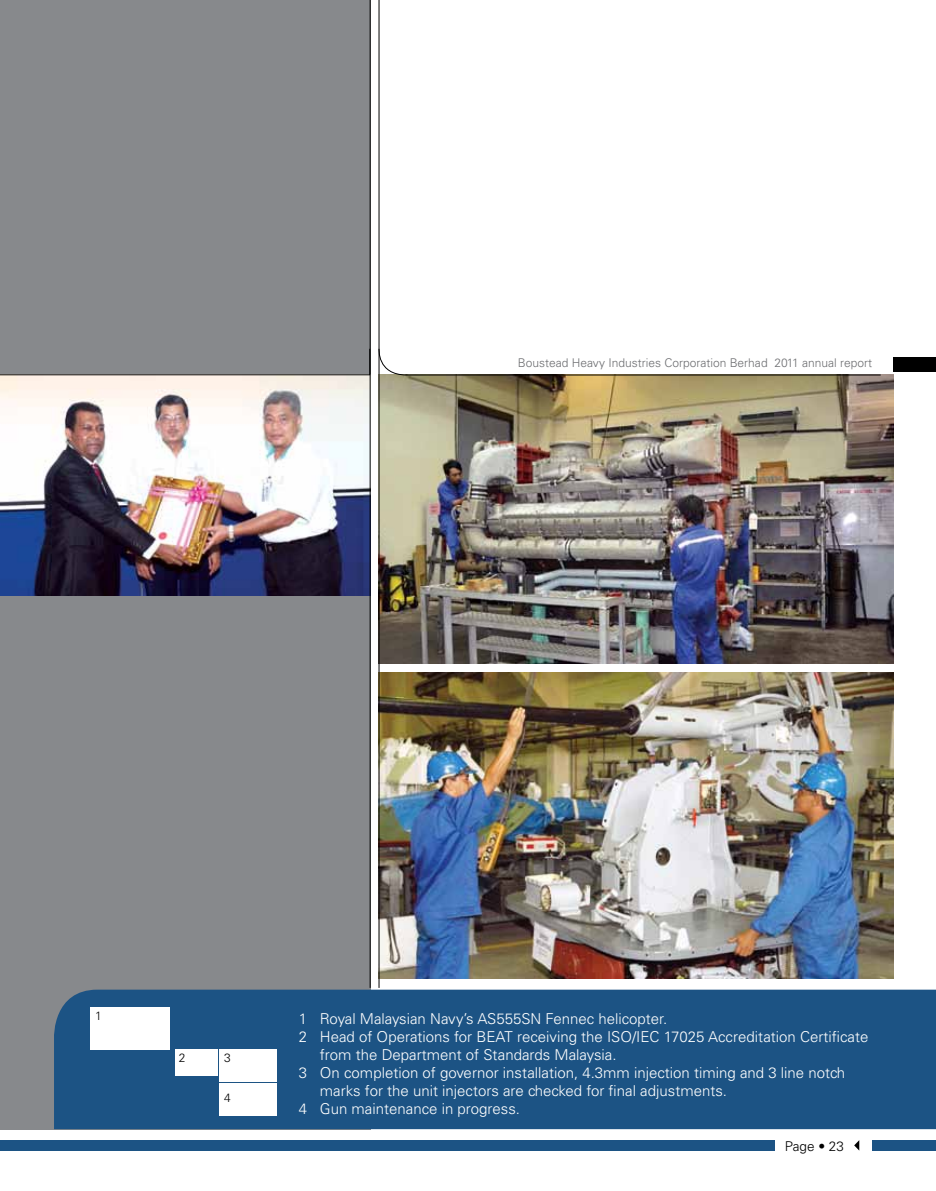
<style>
.page{position:relative;width:936px;height:1191px;background:#fff}
.page>*{position:absolute;margin:0;border:0;box-sizing:border-box;transform-origin:0 0}
.t1{font:300 15px "Univers";color:#fff}
.t2{font:300 13.5px "Univers";color:#000}
.t3{font:300 12px "Univers";color:#6d6e71}
.t4{font:300 12px "Univers";color:#000}
</style>
<div class="page">
<div style="left:0;top:0;width:370px;height:1129px;background:#87898c"></div>
<div style="left:54px;top:989px;width:881px;height:140px;background:#1c5384"></div>
<img style="left:0;top:375px;width:370px;height:220px">
<img style="left:379px;top:374px;width:514px;height:289px">
<img style="left:379px;top:672px;width:514px;height:306px">
<hr style="left:370px;top:0;width:1px;height:988px;background:#000">
<hr style="left:378px;top:0;width:1px;height:988px;background:#000">
<div style="left:90px;top:1007px;width:79px;height:42px;background:#fff"></div>
<div style="left:219px;top:1049px;width:57px;height:33px;background:#fff"></div>
<div style="left:219px;top:1083px;width:57px;height:33px;background:#fff"></div>
<div style="left:175px;top:1049px;width:43px;height:27px;background:#fff"></div>
<hr style="left:0;top:374px;width:370px;height:1px;background:#000">
<svg style="left:369px;top:349px;width:1px;height:26px"></svg>
<svg style="left:378px;top:348px;width:503px;height:28px"></svg>
<div style="left:893px;top:357px;width:42px;height:15px;background:#000"></div>
<svg style="left:854px;top:1140px;width:5px;height:10px"></svg>
<div style="left:0;top:1140px;width:774px;height:10px;background:#1c5384"></div>
<div style="left:872px;top:1140px;width:63px;height:10px;background:#1c5384"></div>
<p class="t3" style="left:518px;top:355px;width:356px">Boustead Heavy Industries Corporation Berhad 2011 annual report</p>
<p class="t4" style="left:95px;top:1008px;width:8px">1</p>
<p class="t4" style="left:179px;top:1050px;width:8px">2</p>
<p class="t4" style="left:224px;top:1050px;width:8px">3</p>
<p class="t4" style="left:224px;top:1090px;width:8px">4</p>
<p class="t1" style="left:298px;top:1010px;width:370px">1 Royal Malaysian Navy’s AS555SN Fennec helicopter.</p>
<p class="t1" style="left:298px;top:1028px;width:571px">2 Head of Operations for BEAT receiving the ISO/IEC 17025 Accreditation Certificate</p>
<p class="t1" style="left:320px;top:1046px;width:298px">from the Department of Standards Malaysia.</p>
<p class="t1" style="left:299px;top:1064px;width:548px">3 On completion of governor installation, 4.3mm injection timing and 3 line notch</p>
<p class="t1" style="left:320px;top:1082px;width:408px">marks for the unit injectors are checked for final adjustments.</p>
<p class="t1" style="left:299px;top:1100px;width:223px">4 Gun maintenance in progress.</p>
<p class="t2" style="left:784px;top:1137px;width:60px">Page • 23</p>
</div>
